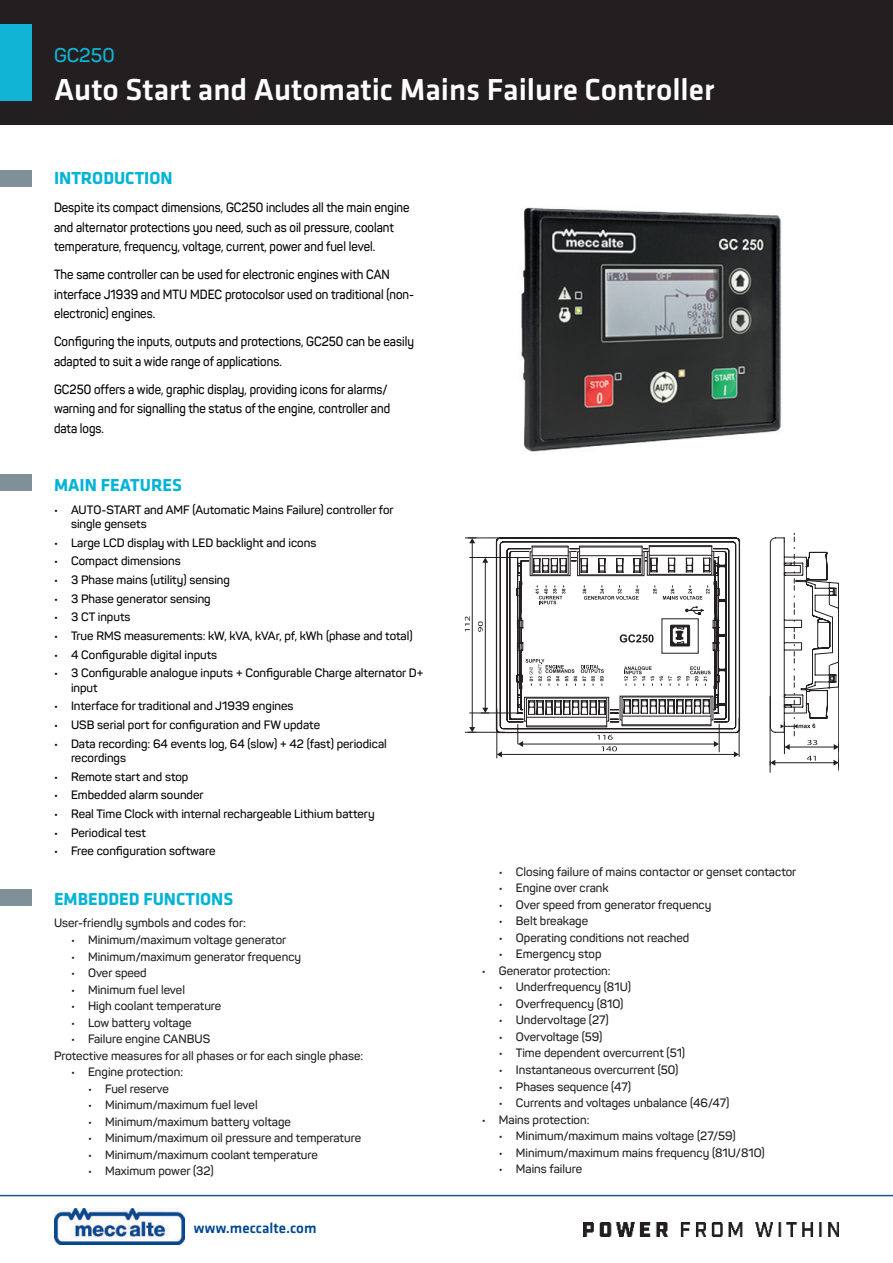
<style>
.page{position:relative;width:893px;height:1263px;background:#fff}
.page>*{position:absolute;margin:0;border:0;box-sizing:border-box;transform-origin:0 0}
.t1{font:500 31.5px "Klavika";color:#fff}
.t2{font:600 19.5px "Panton";color:#11b4d5}
.t3{font:700 18px "Klavika";color:#00b4d5}
.t4{font:500 15px "Klavika";color:#004990}
.t5{font:600 13.2px/19.5px "Panton";color:#000300;scale:.91 1}
.t6{font:600 12px/16.5px "Panton";color:#231f20}
.t7{font:600 12px/14.4px "Panton";color:#000400}
</style>
<div class="page">
<img style="left:54px;top:1209px;width:130px;height:36px">
<img style="left:584px;top:1222px;width:255px;height:15px">
<hr style="left:0;top:1195px;width:893px;height:1px;background:#115b8e">
<div style="left:0;top:0;width:893px;height:124px;background:#231f20"></div>
<div style="left:0;top:24px;width:32px;height:76px;background:#11b4d5"></div>
<svg style="left:496px;top:537px;width:244px;height:195px"></svg>
<hr style="left:472px;top:542px;width:1px;height:186px;background:#231f20">
<svg style="left:465px;top:616px;width:5px;height:15px"></svg>
<hr style="left:485px;top:562px;width:1px;height:147px;background:#231f20">
<svg style="left:482px;top:558px;width:7px;height:5px"></svg>
<svg style="left:481px;top:708px;width:8px;height:5px"></svg>
<svg style="left:478px;top:621px;width:5px;height:11px"></svg>
<hr style="left:469px;top:557px;width:49px;height:1px;background:#231f20">
<hr style="left:469px;top:713px;width:49px;height:1px;background:#231f20">
<hr style="left:770px;top:696px;width:1px;height:77px;background:#231f20">
<hr style="left:838px;top:649px;width:1px;height:122px;background:#231f20">
<svg style="left:497px;top:541px;width:242px;height:216px"></svg>
<hr style="left:497px;top:709px;width:1px;height:49px;background:#231f20">
<hr style="left:739px;top:718px;width:1px;height:39px;background:#231f20">
<svg style="left:469px;top:539px;width:6px;height:4px"></svg>
<svg style="left:468px;top:727px;width:8px;height:5px"></svg>
<hr style="left:465px;top:538px;width:40px;height:1px;background:#231f20">
<hr style="left:465px;top:732px;width:40px;height:1px;background:#231f20">
<svg style="left:769px;top:533px;width:70px;height:235px"></svg>
<div style="left:0;top:171px;width:32px;height:16px;background:#7f9099"></div>
<div style="left:0;top:474px;width:32px;height:17px;background:#7f9099"></div>
<div style="left:0;top:889px;width:32px;height:16px;background:#7f9099"></div>
<img style="left:521px;top:207px;width:261px;height:245px">
<h2 class="t2" style="left:54px;top:46px;width:62px">GC250</h2>
<h1 class="t1" style="left:54px;top:71px;width:662px">Auto Start and Automatic Mains Failure Controller</h1>
<h3 class="t3" style="left:54px;top:167px;width:120px">INTRODUCTION</h3>
<p class="t5" style="left:54px;top:198px;width:392px">Despite its compact dimensions, GC250 includes all the main engine and alternator protections you need, such as oil pressure, coolant temperature, frequency, voltage, current, power and fuel level.</p>
<p class="t5" style="left:54px;top:265px;width:397px">The same controller can be used for electronic engines with CAN interface J1939 and MTU MDEC protocolsor used on traditional (non&shy;electronic) engines.</p>
<p class="t5" style="left:54px;top:332px;width:397px">Configuring the inputs, outputs and protections, GC250 can be easily adapted to suit a wide range of applications.</p>
<p class="t5" style="left:54px;top:380px;width:371px">GC250 offers a wide, graphic display, providing icons for alarms/ warning and for signalling the status of the engine, controller and data logs.</p>
<h3 class="t3" style="left:54px;top:474px;width:130px">MAIN FEATURES</h3>
<p class="t7" style="left:71px;top:503px;width:324px;text-indent:-17px">• AUTO-START and AMF (Automatic Mains Failure) controller for single gensets</p>
<p class="t7" style="left:54px;top:536px;width:264px">• Large LCD display with LED backlight and icons</p>
<p class="t7" style="left:54px;top:554px;width:128px">• Compact dimensions</p>
<p class="t7" style="left:54px;top:573px;width:178px">• 3 Phase mains (utility) sensing</p>
<p class="t7" style="left:54px;top:592px;width:158px">• 3 Phase generator sensing</p>
<p class="t7" style="left:54px;top:610px;width:78px">• 3 CT inputs</p>
<p class="t7" style="left:54px;top:629px;width:360px">• True RMS measurements: kW, kVA, kVAr, pf, kWh (phase and total)</p>
<p class="t7" style="left:54px;top:648px;width:165px">• 4 Configurable digital inputs</p>
<p class="t7" style="left:71px;top:666px;width:354px;text-indent:-17px">• 3 Configurable analogue inputs + Configurable Charge alternator D+ input</p>
<p class="t7" style="left:54px;top:699px;width:241px">• Interface for traditional and J1939 engines</p>
<p class="t7" style="left:54px;top:718px;width:268px">• USB serial port for configuration and FW update</p>
<p class="t7" style="left:71px;top:737px;width:317px;text-indent:-17px">• Data recording: 64 events log, 64 (slow) + 42 (fast) periodical recordings</p>
<p class="t7" style="left:54px;top:770px;width:136px">• Remote start and stop</p>
<p class="t7" style="left:54px;top:788px;width:151px">• Embedded alarm sounder</p>
<p class="t7" style="left:54px;top:807px;width:322px">• Real Time Clock with internal rechargeable Lithium battery</p>
<p class="t7" style="left:54px;top:826px;width:93px">• Periodical test</p>
<p class="t7" style="left:54px;top:844px;width:163px">• Free configuration software</p>
<h3 class="t3" style="left:54px;top:888px;width:181px">EMBEDDED FUNCTIONS</h3>
<p class="t6" style="left:54px;top:915px;width:193px">User-friendly symbols and codes for:</p>
<p class="t6" style="left:71px;top:932px;width:217px">• Minimum/maximum voltage generator</p>
<p class="t6" style="left:71px;top:948px;width:232px">• Minimum/maximum generator frequency</p>
<p class="t6" style="left:71px;top:965px;width:77px">• Over speed</p>
<p class="t6" style="left:71px;top:982px;width:115px">• Minimum fuel level</p>
<p class="t6" style="left:71px;top:998px;width:152px">• High coolant temperature</p>
<p class="t6" style="left:71px;top:1015px;width:122px">• Low battery voltage</p>
<p class="t6" style="left:54px;top:1031px;width:311px;text-indent:17px">• Failure engine CANBUS<br>Protective measures for all phases or for each single phase:</p>
<p class="t6" style="left:71px;top:1064px;width:114px">• Engine protection:</p>
<p class="t6" style="left:88px;top:1081px;width:82px">• Fuel reserve</p>
<p class="t6" style="left:88px;top:1097px;width:171px">• Minimum/maximum fuel level</p>
<p class="t6" style="left:88px;top:1114px;width:204px">• Minimum/maximum battery voltage</p>
<p class="t6" style="left:88px;top:1130px;width:275px">• Minimum/maximum oil pressure and temperature</p>
<p class="t6" style="left:88px;top:1147px;width:231px">• Minimum/maximum coolant temperature</p>
<p class="t6" style="left:88px;top:1163px;width:127px">• Maximum power (32)</p>
<p class="t4" style="left:194px;top:1219px;width:124px">www.meccalte.com</p>
<p class="t6" style="left:499px;top:864px;width:299px">• Closing failure of mains contactor or genset contactor</p>
<p class="t6" style="left:499px;top:880px;width:111px">• Engine over crank</p>
<p class="t6" style="left:499px;top:897px;width:214px">• Over speed from generator frequency</p>
<p class="t6" style="left:499px;top:913px;width:91px">• Belt breakage</p>
<p class="t6" style="left:499px;top:930px;width:192px">• Operating conditions not reached</p>
<p class="t6" style="left:499px;top:946px;width:104px">• Emergency stop</p>
<p class="t6" style="left:482px;top:963px;width:130px">• Generator protection:</p>
<p class="t6" style="left:499px;top:979px;width:134px">• Underfrequency (81U)</p>
<p class="t6" style="left:499px;top:996px;width:126px">• Overfrequency (81O)</p>
<p class="t6" style="left:499px;top:1012px;width:112px">• Undervoltage (27)</p>
<p class="t6" style="left:499px;top:1029px;width:105px">• Overvoltage (59)</p>
<p class="t6" style="left:499px;top:1045px;width:188px">• Time dependent overcurrent (51)</p>
<p class="t6" style="left:499px;top:1062px;width:181px">• Instantaneous overcurrent (50)</p>
<p class="t6" style="left:499px;top:1078px;width:134px">• Phases sequence (47)</p>
<p class="t6" style="left:499px;top:1095px;width:232px">• Currents and voltages unbalance (46/47)</p>
<p class="t6" style="left:482px;top:1111px;width:109px">• Mains protection:</p>
<p class="t6" style="left:499px;top:1128px;width:238px">• Minimum/maximum mains voltage (27/59)</p>
<p class="t6" style="left:499px;top:1145px;width:267px">• Minimum/maximum mains frequency (81U/81O)</p>
<p class="t6" style="left:499px;top:1161px;width:85px">• Mains failure</p>
</div>
